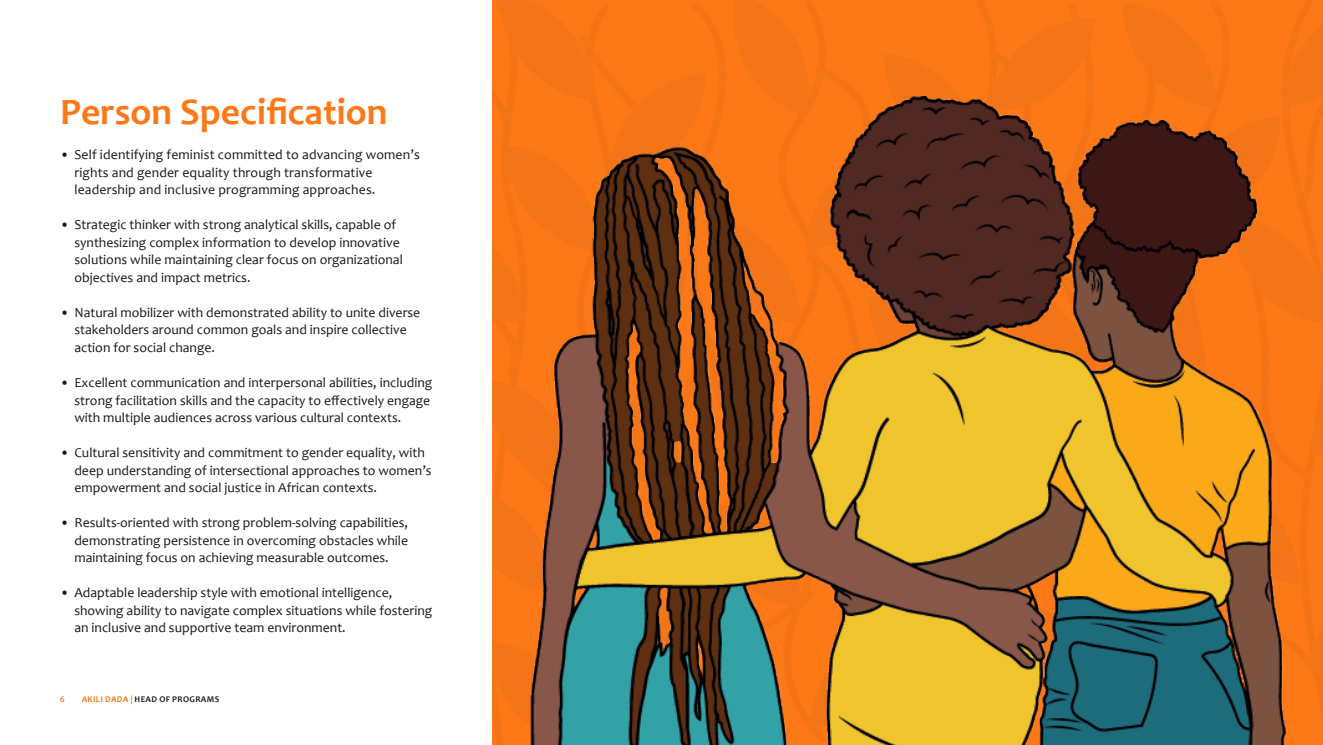
<style>
.page{position:relative;width:1323px;height:745px;background:#fff}
.page>*{position:absolute;margin:0;border:0;box-sizing:border-box;transform-origin:0 0}
.t1{font:700 37.5px "Candara";color:#fd7917}
.t2{font:13.75px/17.5px "Candara";color:#171717}
.t3{font:700 8.75px "Candara";letter-spacing:.04em;color:#231f20}
.t4{font:700 8.75px "Candara";color:#fd7917}
.s1{color:#fd7917}
</style>
<div class="page">
<img style="left:493px;top:0;width:830px;height:744px">
<img style="left:530px;top:97px;width:755px;height:647px">
<h2 class="t1" style="left:60px;top:89px;width:329px">Person Specification</h2>
<p class="t2" style="left:74px;top:146px;width:347px;text-indent:-14px">• Self identifying feminist committed to advancing women’s rights and gender equality through transformative leadership and inclusive programming approaches.</p>
<p class="t2" style="left:74px;top:216px;width:330px;text-indent:-14px">• Strategic thinker with strong analytical skills, capable of synthesizing complex information to develop innovative solutions while maintaining clear focus on organizational objectives and impact metrics.</p>
<p class="t2" style="left:74px;top:303px;width:347px;text-indent:-14px">• Natural mobilizer with demonstrated ability to unite diverse stakeholders around common goals and inspire collective action for social change.</p>
<p class="t2" style="left:74px;top:373px;width:359px;text-indent:-14px">• Excellent communication and interpersonal abilities, including strong facilitation skills and the capacity to effectively engage with multiple audiences across various cultural contexts.</p>
<p class="t2" style="left:74px;top:443px;width:359px;text-indent:-14px">• Cultural sensitivity and commitment to gender equality, with deep understanding of intersectional approaches to women’s empowerment and social justice in African contexts.</p>
<p class="t2" style="left:74px;top:513px;width:335px;text-align:justify;text-indent:-14px">• Results-oriented with strong problem-solving capabilities, demonstrating persistence in overcoming obstacles while maintaining focus on achieving measurable outcomes.</p>
<p class="t2" style="left:74px;top:583px;width:359px;text-indent:-14px">• Adaptable leadership style with emotional intelligence, showing ability to navigate complex situations while fostering an inclusive and supportive team environment.</p>
<p class="t4" style="left:60px;top:693px;width:6px">6</p>
<p class="t3" style="left:82px;top:693px;width:139px"><span class="s1">AKILI DADA |</span> HEAD OF PROGRAMS</p>
</div>
